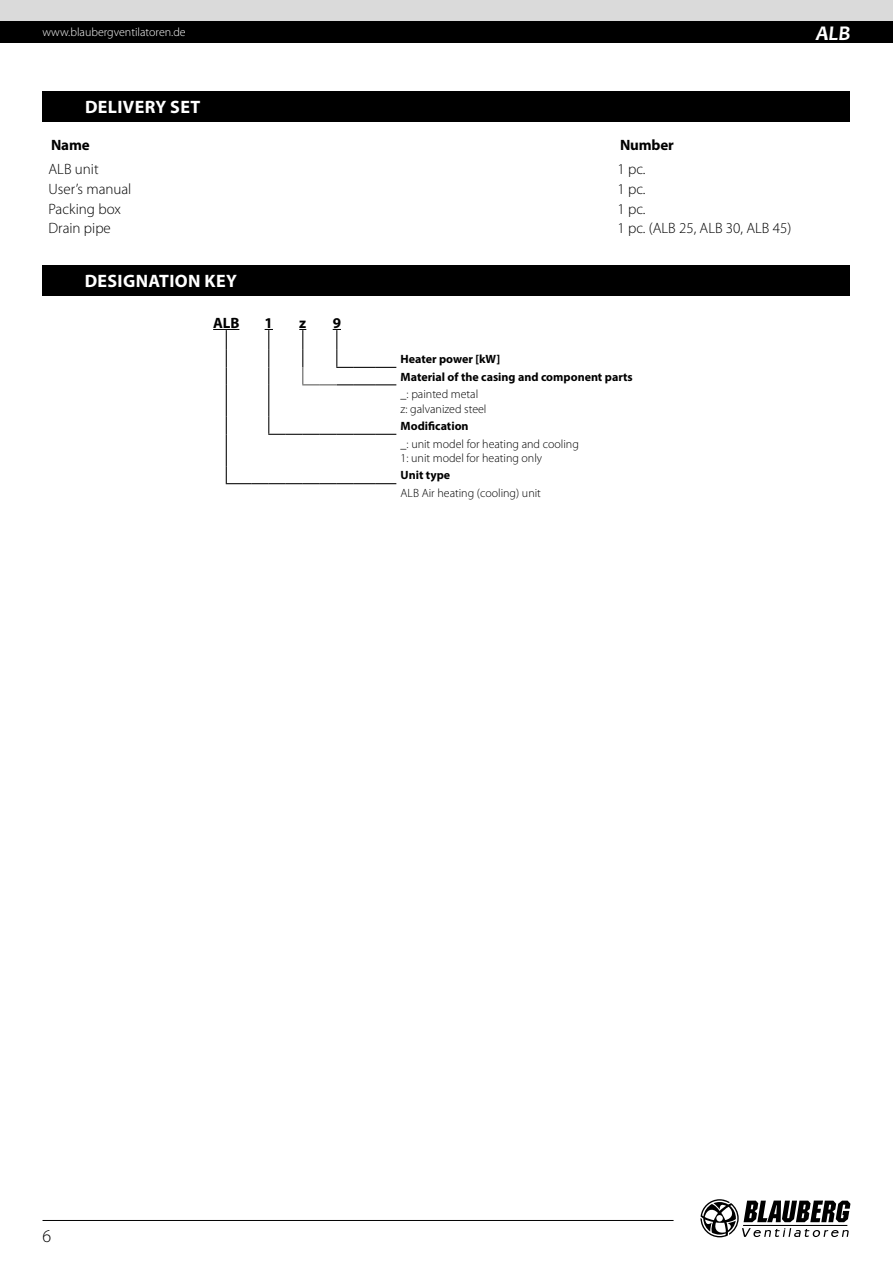
<style>
.page{position:relative;width:893px;height:1263px;background:#fff}
.page>*{position:absolute;margin:0;border:0;box-sizing:border-box;transform-origin:0 0}
.t1{font:italic 700 21px "Candara";color:#fff}
.t2{font:700 18px "Myriad Pro";letter-spacing:.02em;color:#fff}
.t3{font:300 18px "Myriad Pro";color:#000}
.t4{font:300 15px "Myriad Pro";color:#000}
.t5{font:700 15px "Myriad Pro";letter-spacing:-.01em;color:#000}
.t6{font:300 12px/14.4px "Myriad Pro";color:#000}
.t7{font:700 12px/17.5px "Myriad Pro";color:#000}
.t8{font:300 12px "Myriad Pro";color:#fff}
</style>
<div class="page">
<svg style="left:700px;top:1199px;width:150px;height:38px"></svg>
<hr style="left:43px;top:1220px;width:631px;height:1px;background:#000">
<div style="left:0;top:0;width:893px;height:21px;background:#dadada"></div>
<div style="left:0;top:21px;width:893px;height:22px;background:#000"></div>
<div style="left:42px;top:91px;width:808px;height:31px;background:#000"></div>
<div style="left:42px;top:265px;width:808px;height:31px;background:#000"></div>
<hr style="left:268px;top:385px;width:1px;height:32px;background:#000">
<svg style="left:268px;top:417px;width:128px;height:18px"></svg>
<hr style="left:226px;top:385px;width:1px;height:32px;background:#000">
<svg style="left:226px;top:417px;width:1px;height:17px"></svg>
<hr style="left:226px;top:434px;width:1px;height:32px;background:#000">
<svg style="left:226px;top:466px;width:170px;height:18px"></svg>
<svg style="left:213px;top:329px;width:26px;height:56px"></svg>
<svg style="left:265px;top:329px;width:8px;height:56px"></svg>
<svg style="left:299px;top:329px;width:97px;height:56px"></svg>
<p class="t8" style="left:43px;top:26px;width:145px">www.blaubergventilatoren.de</p>
<h1 class="t1" style="left:816px;top:20px;width:36px">ALB</h1>
<h2 class="t2" style="left:85px;top:95px;width:117px">DELIVERY SET</h2>
<p class="t5" style="left:51px;top:135px;width:40px">Name</p>
<p class="t5" style="left:620px;top:135px;width:55px">Number</p>
<p class="t4" style="left:49px;top:161px;width:52px">ALB unit</p>
<p class="t4" style="left:617px;top:161px;width:30px">1 pc.</p>
<p class="t4" style="left:49px;top:180px;width:84px">User’s manual</p>
<p class="t4" style="left:617px;top:180px;width:30px">1 pc.</p>
<p class="t4" style="left:49px;top:200px;width:74px">Packing box</p>
<p class="t4" style="left:617px;top:200px;width:30px">1 pc.</p>
<p class="t4" style="left:49px;top:220px;width:64px">Drain pipe</p>
<p class="t4" style="left:617px;top:220px;width:175px">1 pc. (ALB 25, ALB 30, ALB 45)</p>
<h2 class="t2" style="left:85px;top:269px;width:154px">DESIGNATION KEY</h2>
<p class="t5" style="left:213px;top:313px;width:28px">ALB</p>
<p class="t5" style="left:265px;top:313px;width:10px">1</p>
<p class="t5" style="left:299px;top:313px;width:9px">z</p>
<p class="t5" style="left:333px;top:313px;width:10px">9</p>
<p class="t7" style="left:401px;top:350px;width:234px">Heater power [kW]<br>Material of the casing and component parts</p>
<p class="t6" style="left:401px;top:387px;width:87px">_: painted metal z: galvanized steel</p>
<p class="t7" style="left:401px;top:417px;width:69px">Modification</p>
<p class="t6" style="left:401px;top:436px;width:180px">_: unit model for heating and cooling<br>1: unit model for heating only</p>
<p class="t7" style="left:401px;top:466px;width:51px">Unit type</p>
<p class="t6" style="left:401px;top:486px;width:142px">ALB Air heating (cooling) unit</p>
<h2 class="t3" style="left:43px;top:1226px;width:10px">6</h2>
</div>
